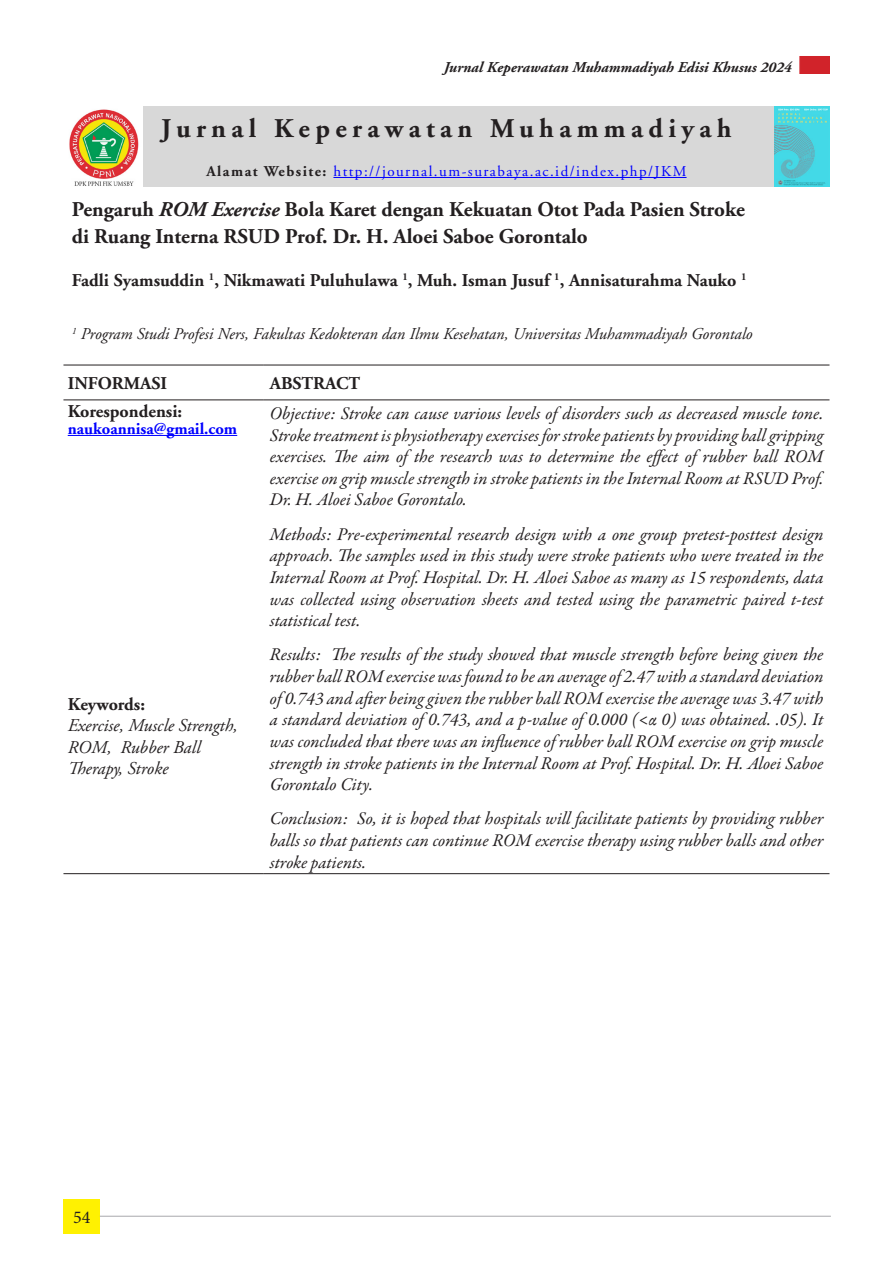
<style>
.page{position:relative;width:893px;height:1263px;background:#fff}
.page>*{position:absolute;margin:0;border:0;box-sizing:border-box;transform-origin:0 0}
.t1{font:700 27px "Adobe Garamond";letter-spacing:.2em;color:#231f20}
.t2{font:700 21px/27px "Adobe Garamond Pro";color:#231f20}
.t3{font:italic 18px/21.6px "Garamond Premr Pro";letter-spacing:-.005em;color:#231f20;text-align:justify}
.t4{font:700 18px "Adobe Garamond";color:#231f20}
.t5{font:italic 18px/21.6px "Adobe Garamond Pro";color:#231f20}
.t6{font:18px "Minion Pro";color:#231f20}
.t7{font:italic 16.5px "Adobe Garamond";color:#231f20}
.t8{font:700 16.5px "Adobe Garamond";color:#00f}
.t9{font:15px "Adobe Garamond";letter-spacing:.1em;color:#00f}
.t10{font:italic 700 15px "Adobe Garamond";color:#231f20}
.s1{font-weight:700;color:#231f20}
.s2{font-style:italic}
</style>
<div class="page">
<div style="left:64px;top:1199px;width:36px;height:34px;background:#fff101"></div>
<div style="left:799px;top:56px;width:31px;height:18px;background:#d1232a"></div>
<hr style="left:100px;top:1216px;width:731px;height:1px;background:#a8a9ad">
<div style="left:63px;top:106px;width:766px;height:81px;background:#d8d8d8"></div>
<hr style="left:63px;top:873px;width:201px;height:1px;background:#231f20">
<hr style="left:264px;top:873px;width:565px;height:1px;background:#231f20">
<hr style="left:63px;top:365px;width:201px;height:1px;background:#231f20">
<hr style="left:264px;top:365px;width:565px;height:1px;background:#231f20">
<hr style="left:63px;top:399px;width:201px;height:1px;background:#231f20">
<hr style="left:264px;top:399px;width:565px;height:1px;background:#231f20">
<hr style="left:333px;top:177px;width:354px;height:1px;background:#00f">
<hr style="left:68px;top:435px;width:169px;height:1px;background:#00f">
<img style="left:775px;top:106px;width:54px;height:81px">
<img style="left:64px;top:106px;width:78px;height:81px">
<p class="t10" style="left:444px;top:59px;width:349px">Jurnal Keperawatan Muhammadiyah Edisi Khusus 2024</p>
<p class="t1" style="left:161px;top:114px;width:572px">Jurnal Keperawatan Muhammadiyah</p>
<p class="t9" style="left:206px;top:163px;width:482px"><span class="s1">Alamat Website:</span> http://journal.um-surabaya.ac.id/index.php/JKM</p>
<p class="t2" style="left:72px;top:197px;width:674px">Pengaruh <span class="s2">ROM Exercise</span> Bola Karet dengan Kekuatan Otot Pada Pasien Stroke di Ruang Interna RSUD Prof. Dr. H. Aloei Saboe Gorontalo</p>
<p class="t4" style="left:72px;top:271px;width:676px">Fadli Syamsuddin <sup>1</sup>, Nikmawati Puluhulawa <sup>1</sup>, Muh. Isman Jusuf <sup>1</sup>, Annisaturahma Nauko <sup>1</sup></p>
<p class="t7" style="left:72px;top:325px;width:682px"><sup>1</sup> Program Studi Profesi Ners, Fakultas Kedokteran dan Ilmu Kesehatan, Universitas Muhammadiyah Gorontalo</p>
<p class="t4" style="left:68px;top:373px;width:101px">INFORMASI</p>
<p class="t4" style="left:270px;top:373px;width:92px">ABSTRACT</p>
<p class="t4" style="left:68px;top:402px;width:116px">Korespondensi:</p>
<p class="t8" style="left:68px;top:420px;width:171px">naukoannisa@gmail.com</p>
<p class="t3" style="left:270px;top:403px;width:555px">Objective: Stroke can cause various levels of disorders such as decreased muscle tone.<br>Stroke treatment is physiotherapy exercises for stroke patients by providing ball gripping exercises. The aim of the research was to determine the effect of rubber ball ROM exercise on grip muscle strength in stroke patients in the Internal Room at RSUD Prof.<br>Dr. H. Aloei Saboe Gorontalo.</p>
<p class="t3" style="left:270px;top:524px;width:555px">Methods: Pre-experimental research design with a one group pretest-posttest design approach. The samples used in this study were stroke patients who were treated in the Internal Room at Prof. Hospital. Dr. H. Aloei Saboe as many as 15 respondents, data was collected using observation sheets and tested using the parametric paired t-test statistical test.</p>
<p class="t3" style="left:270px;top:645px;width:555px">Results: The results of the study showed that muscle strength before being given the rubber ball ROM exercise was found to be an average of 2.47 with a standard deviation of 0.743 and after being given the rubber ball ROM exercise the average was 3.47 with a standard deviation of 0.743, and a p-value of 0.000 (&lt;α 0) was obtained. .05). It was concluded that there was an influence of rubber ball ROM exercise on grip muscle strength in stroke patients in the Internal Room at Prof. Hospital. Dr. H. Aloei Saboe Gorontalo City.</p>
<p class="t3" style="left:270px;top:809px;width:555px">Conclusion: So, it is hoped that hospitals will facilitate patients by providing rubber balls so that patients can continue ROM exercise therapy using rubber balls and other stroke patients.</p>
<p class="t4" style="left:68px;top:694px;width:79px">Keywords:</p>
<p class="t5" style="left:68px;top:715px;width:172px">Exercise, Muscle Strength,<br>ROM, Rubber Ball<br>Therapy, Stroke</p>
<p class="t6" style="left:73px;top:1205px;width:19px">54</p>
</div>
